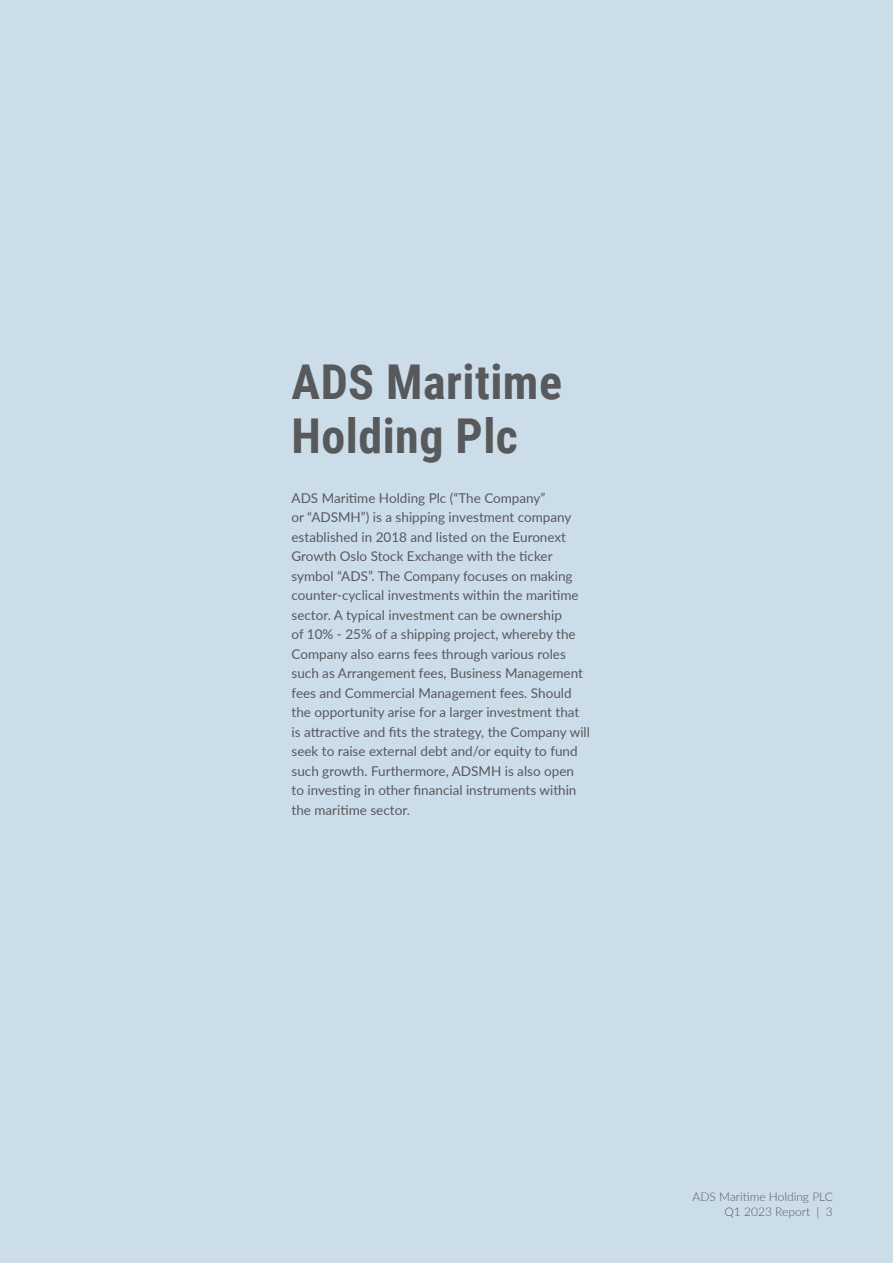
<style>
.page{position:relative;width:893px;height:1263px;background:#ccddea}
.page>*{position:absolute;margin:0;border:0;box-sizing:border-box;transform-origin:0 0}
.t1{font:700 48px/54px "Roboto Condensed";letter-spacing:.01em;color:#58595b}
.t2{font:13.5px/19.5px "Lato";color:#58595b}
.t3{font:300 12px/14.4px "Lato";color:#58595b;text-align:right}
</style>
<div class="page">
<h1 class="t1" style="left:292px;top:354px;width:272px">ADS Maritime<br>Holding Plc</h1>
<p class="t2" style="left:292px;top:487px;width:300px">ADS Maritime Holding Plc (“The Company”<br>or “ADSMH”) is a shipping investment company established in 2018 and listed on the Euronext Growth Oslo Stock Exchange with the ticker symbol “ADS”. The Company focuses on making counter-cyclical investments within the maritime sector. A typical investment can be ownership<br>of 10% - 25% of a shipping project, whereby the Company also earns fees through various roles such as Arrangement fees, Business Management fees and Commercial Management fees. Should the opportunity arise for a larger investment that is attractive and fits the strategy, the Company will seek to raise external debt and/or equity to fund such growth. Furthermore, ADSMH is also open<br>to investing in other financial instruments within the maritime sector.</p>
<p class="t3" style="left:693px;top:1189px;width:142px">ADS Maritime Holding PLC<br>Q1 2023 Report | 3</p>
</div>
